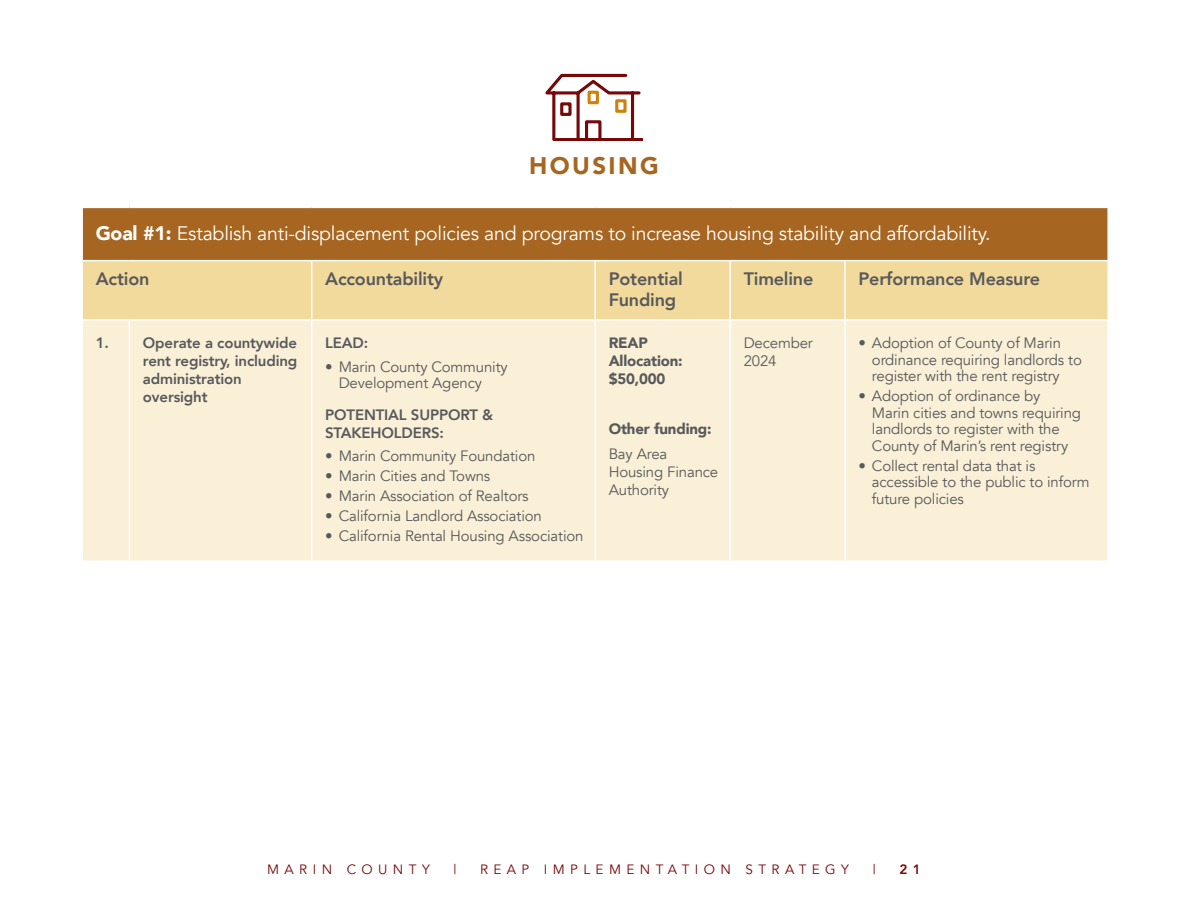
<style>
.page{position:relative;width:1188px;height:918px;background:#fff}
.page>*{position:absolute;margin:0;border:0;box-sizing:border-box;transform-origin:0 0}
.Table_Title{font:900 24px "Avenir";letter-spacing:.1em;color:#a66621}
.Table_Goal{font:19.5px "Avenir";letter-spacing:-.01em;color:#fff}
.Table_Header{font:800 18px/21px "Avenir";letter-spacing:-.01em;color:#58595b}
.Table_Body_2{font:15px/16.5px "Avenir";letter-spacing:-.01em;color:#58595b}
.Table_Body{font:800 15px/18px "Avenir";letter-spacing:-.01em;color:#58595b}
.Table_Body_2-2{font:900 15px/18px "Avenir";letter-spacing:-.01em;color:#58595b}
.t1{font:13.5px "Avenir";letter-spacing:.4em;color:#780808}
.t2{font:800 13.5px "Avenir";color:#780808}
.s1{font-weight:900}
</style>
<div class="page">
<div style="left:82px;top:207px;width:1026px;height:54px;background:#a66621"></div>
<div style="left:83px;top:261px;width:1024px;height:58px;background:#f2da9d"></div>
<div style="left:83px;top:321px;width:1024px;height:239px;background:#faf0d7"></div>
<hr style="left:81px;top:207px;width:48px;height:1px;background:#fff">
<hr style="left:81px;top:208px;width:2px;height:52px;background:#fff">
<hr style="left:129px;top:207px;width:183px;height:1px;background:#fff">
<hr style="left:312px;top:207px;width:283px;height:1px;background:#fff">
<hr style="left:595px;top:207px;width:135px;height:1px;background:#fff">
<hr style="left:730px;top:207px;width:115px;height:1px;background:#fff">
<hr style="left:845px;top:207px;width:264px;height:1px;background:#fff">
<hr style="left:1107px;top:208px;width:2px;height:52px;background:#fff">
<hr style="left:81px;top:260px;width:48px;height:1px;background:#fff">
<hr style="left:129px;top:260px;width:183px;height:1px;background:#fff">
<hr style="left:312px;top:260px;width:283px;height:1px;background:#fff">
<hr style="left:311px;top:261px;width:1px;height:58px;background:#fff">
<hr style="left:595px;top:260px;width:135px;height:1px;background:#fff">
<hr style="left:594px;top:261px;width:2px;height:58px;background:#fff">
<hr style="left:730px;top:260px;width:115px;height:1px;background:#fff">
<hr style="left:729px;top:261px;width:2px;height:58px;background:#fff">
<hr style="left:845px;top:260px;width:264px;height:1px;background:#fff">
<hr style="left:844px;top:261px;width:2px;height:58px;background:#fff">
<hr style="left:129px;top:321px;width:1px;height:239px;background:#fff">
<hr style="left:311px;top:321px;width:1px;height:239px;background:#fff">
<hr style="left:594px;top:321px;width:2px;height:239px;background:#fff">
<hr style="left:729px;top:321px;width:2px;height:239px;background:#fff">
<hr style="left:844px;top:321px;width:2px;height:239px;background:#fff">
<svg style="left:545px;top:74px;width:98px;height:66px"></svg>
<h1 class="Table_Title" style="left:529px;top:145px;width:131px">HOUSING</h1>
<p class="Table_Goal" style="left:96px;top:222px;width:896px"><span class="s1">Goal #1:</span> Establish anti-displacement policies and programs to increase housing stability and affordability.</p>
<p class="Table_Header" style="left:96px;top:269px;width:55px">Action</p>
<p class="Table_Header" style="left:325px;top:269px;width:120px">Accountability</p>
<p class="Table_Header" style="left:609px;top:269px;width:76px">Potential<br>Funding</p>
<p class="Table_Header" style="left:744px;top:269px;width:71px">Timeline</p>
<p class="Table_Header" style="left:858px;top:269px;width:183px">Performance Measure</p>
<p class="Table_Body" style="left:96px;top:334px;width:15px">1.</p>
<p class="Table_Body" style="left:143px;top:334px;width:156px">Operate a countywide rent registry, including administration oversight</p>
<p class="Table_Body" style="left:325px;top:334px;width:45px">LEAD:</p>
<p class="Table_Body_2" style="left:744px;top:335px;width:71px;line-height:18px">December<br>2024</p>
<p class="Table_Body_2" style="left:872px;top:335px;width:212px;text-indent:-14px">• Adoption of County of Marin ordinance requiring landlords to register with the rent registry</p>
<p class="Table_Body_2" style="left:872px;top:388px;width:211px;text-indent:-14px">• Adoption of ordinance by<br>Marin cities and towns requiring landlords to register with the<br>County of Marin’s rent registry</p>
<p class="Table_Body_2" style="left:872px;top:458px;width:219px;text-indent:-14px">• Collect rental data that is accessible to the public to inform future policies</p>
<p class="Table_Body_2-2" style="left:609px;top:334px;width:76px">REAP<br>Allocation: $50,000</p>
<p class="Table_Body_2-2" style="left:609px;top:419px;width:105px">Other funding:</p>
<p class="Table_Body_2" style="left:609px;top:445px;width:111px;line-height:18px">Bay Area<br>Housing Finance<br>Authority</p>
<p class="Table_Body_2" style="left:339px;top:359px;width:171px;text-indent:-14px">• Marin County Community<br>Development Agency</p>
<p class="Table_Body" style="left:325px;top:405px;width:170px">POTENTIAL SUPPORT &amp;<br>STAKEHOLDERS:</p>
<p class="Table_Body_2" style="left:325px;top:448px;width:212px">• Marin Community Foundation</p>
<p class="Table_Body_2" style="left:325px;top:468px;width:167px">• Marin Cities and Towns</p>
<p class="Table_Body_2" style="left:325px;top:488px;width:205px">• Marin Association of Realtors</p>
<p class="Table_Body_2" style="left:325px;top:508px;width:218px">• California Landlord Association</p>
<p class="Table_Body_2" style="left:325px;top:528px;width:260px">• California Rental Housing Association</p>
<p class="t1" style="left:267px;top:861px;width:164px">MARIN COUNTY</p>
<p class="t1" style="left:453px;top:861px;width:4px">|</p>
<p class="t1" style="left:480px;top:861px;width:370px">REAP IMPLEMENTATION STRATEGY</p>
<p class="t1" style="left:873px;top:861px;width:4px">|</p>
<p class="t2" style="left:899px;top:859px;width:23px">2 1</p>
</div>
